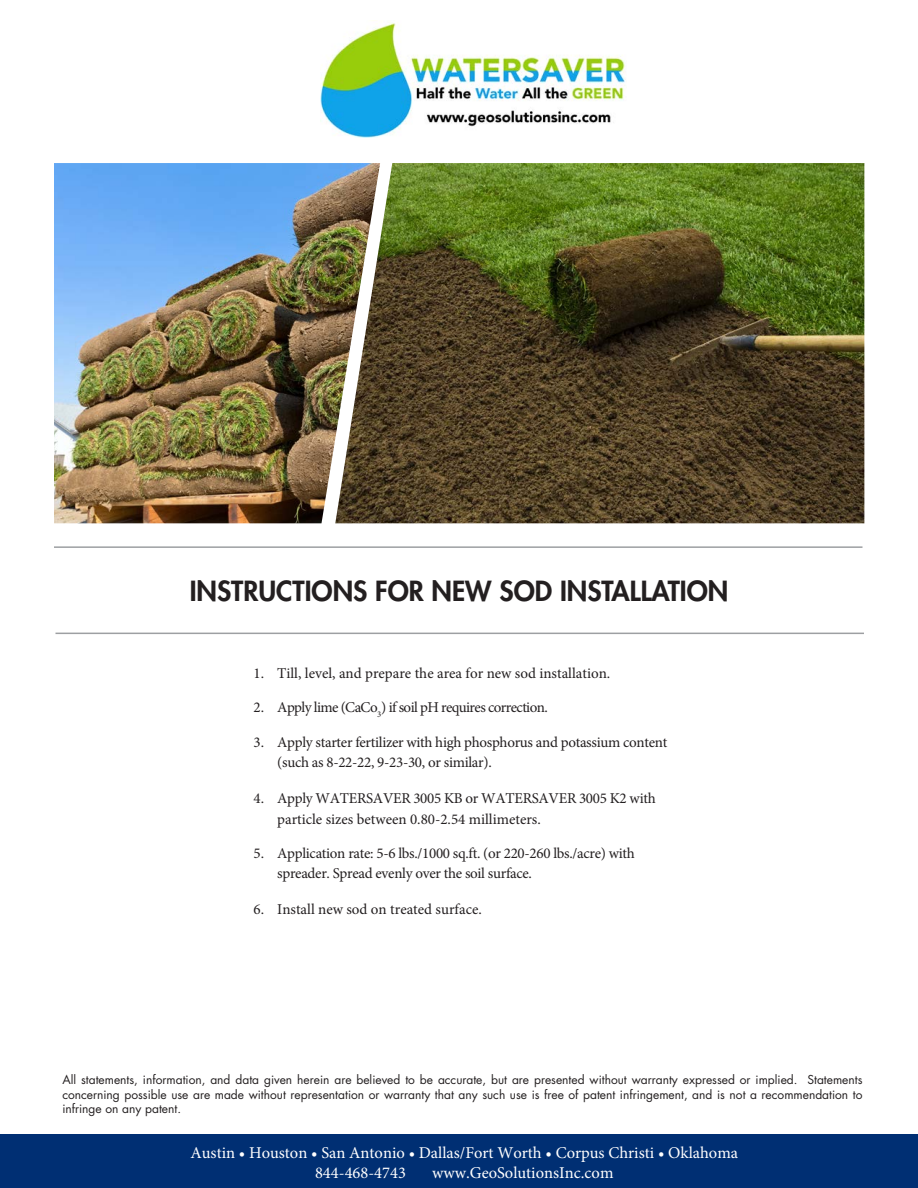
<style>
.page{position:relative;width:918px;height:1188px;background:#fff}
.page>*{position:absolute;margin:0;border:0;box-sizing:border-box;transform-origin:0 0}
.t1{font:800 27px "Futura Std";color:#231f20}
.t2{font:16.5px/19.8px "Minion Pro";color:#fff}
.t3{font:15px/20.2px "Minion Pro";letter-spacing:-.02em;color:#231f20}
.t4{font:15px "Minion Pro";color:#231f20}
.t5{font:15px "Minion Pro";letter-spacing:-.04em;color:#231f20}
.body{font:12px/14.4px "Futura Std";color:#231f20;text-align:justify}
</style>
<div class="page">
<div style="left:1px;top:1134px;width:917px;height:54px;background:#002f73"></div>
<img style="left:380px;top:163px;width:484px;height:360px">
<img style="left:54px;top:163px;width:326px;height:360px">
<hr style="left:56px;top:633px;width:808px;height:1px;background:#9d9fa2">
<hr style="left:54px;top:546px;width:808px;height:2px;background:#9d9fa2">
<img style="left:321px;top:22px;width:304px;height:116px">
<p class="t1" style="left:190px;top:574px;width:540px">INSTRUCTIONS FOR NEW SOD INSTALLATION</p>
<p class="t4" style="left:253px;top:663px;width:358px">1. Till, level, and prepare the area for new sod installation.</p>
<p class="t5" style="left:253px;top:697px;width:296px">2. Apply lime (CaCo<sub>3</sub>) if soil pH requires correction.</p>
<p class="t3" style="left:277px;top:732px;width:392px;text-indent:-24px">3. Apply starter fertilizer with high phosphorus and potassium content (such as 8-22-22, 9-23-30, or similar).</p>
<p class="t3" style="left:277px;top:788px;width:380px;text-indent:-24px">4. Apply WATERSAVER 3005 KB or WATERSAVER 3005 K2 with particle sizes between 0.80-2.54 millimeters.</p>
<p class="t3" style="left:277px;top:843px;width:359px;text-indent:-24px">5. Application rate: 5-6 lbs./1000 sq.ft. (or 220-260 lbs./acre) with spreader. Spread evenly over the soil surface.</p>
<p class="t4" style="left:253px;top:899px;width:230px">6. Install new sod on treated surface.</p>
<p class="body" style="left:62px;top:1073px;width:802px">All statements, information, and data given herein are believed to be accurate, but are presented without warranty expressed or implied. Statements concerning possible use are made without representation or warranty that any such use is free of patent infringement, and is not a recommendation to infringe on any patent.</p>
<p class="t2" style="left:315px;top:1143px;width:425px;text-indent:-125px">Austin • Houston • San Antonio • Dallas/Fort Worth • Corpus Christi • Oklahoma<br>844-468-4743</p>
<p class="t2" style="left:432px;top:1163px;width:183px">www.GeoSolutionsInc.com</p>
</div>
